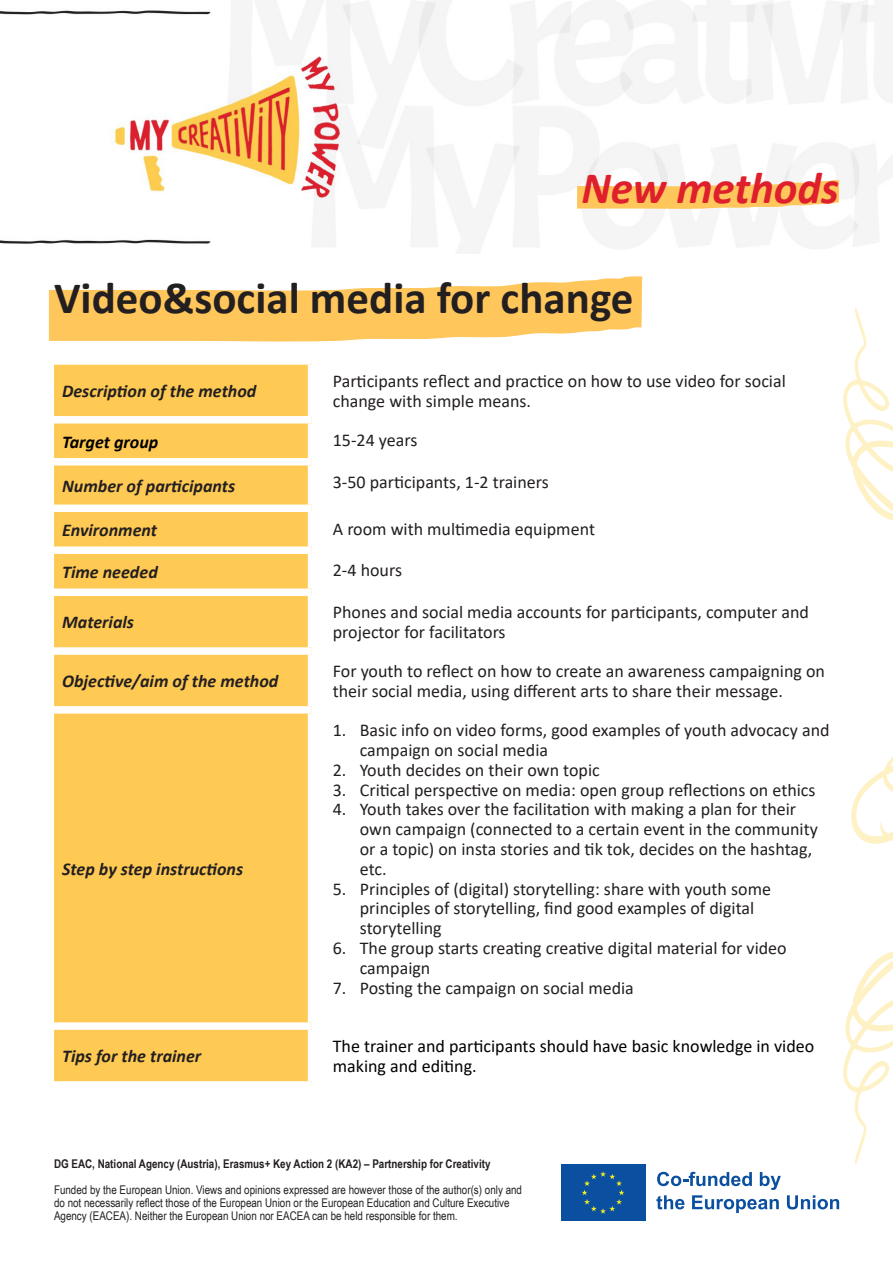
<style>
.page{position:relative;width:893px;height:1263px;background:#fff}
.page>*{position:absolute;margin:0;border:0;box-sizing:border-box;transform-origin:0 0}
.Titolo{font:700 45px "Calibri";color:#231f20}
.t1{font:italic 700 45px "Calibri";color:#df1f2c}
.Normale{font:18px/19.8px "Calibri";color:#231f20}
.Titolo_sin_tab{font:italic 700 18px "Calibri";color:#231f20}
.Normale-2{font:18px/19.8px "Calibri";color:#000}
.Titolo_sin_tab-2{font:italic 700 18px "Calibri";color:#000}
.List_Paragraph{font:12px/13.2px "Arial Narrow";color:#231f20}
.List_Paragraph-2{font:700 12px "Arial Narrow";color:#231f20}
</style>
<div class="page">
<img style="left:0;top:0;width:893px;height:249px">
<svg style="left:554px;top:165px;width:307px;height:55px"></svg>
<img style="left:843px;top:951px;width:50px;height:212px">
<img style="left:843px;top:308px;width:50px;height:213px">
<img style="left:851px;top:756px;width:42px;height:88px">
<svg style="left:0;top:242px;width:693px;height:100px"></svg>
<div style="left:54px;top:365px;width:254px;height:716px;background:#ffca53"></div>
<div style="left:54px;top:416px;width:258px;height:7px;background:#fff"></div>
<div style="left:54px;top:458px;width:258px;height:7px;background:#fff"></div>
<div style="left:54px;top:504px;width:258px;height:8px;background:#fff"></div>
<div style="left:54px;top:546px;width:258px;height:8px;background:#fff"></div>
<div style="left:54px;top:588px;width:258px;height:8px;background:#fff"></div>
<div style="left:54px;top:647px;width:258px;height:8px;background:#fff"></div>
<div style="left:54px;top:706px;width:258px;height:8px;background:#fff"></div>
<div style="left:54px;top:1022px;width:258px;height:8px;background:#fff"></div>
<div style="left:559px;top:1163px;width:88px;height:59px;background:linear-gradient(to bottom,#0b50a0,#0b50a0)"></div>
<div style="left:561px;top:1164px;width:84px;height:57px;background:#0b50a0"></div>
<svg style="left:582px;top:1171px;width:42px;height:43px"></svg>
<svg style="left:656px;top:1172px;width:125px;height:41px"></svg>
<svg style="left:787px;top:1195px;width:52px;height:14px"></svg>
<h1 class="t1" style="left:581px;top:156px;width:259px">New methods</h1>
<p class="Titolo" style="left:54px;top:266px;width:581px">Video&amp;social media for change</p>
<p class="Titolo_sin_tab" style="left:62px;top:378px;width:196px">Description of the method</p>
<p class="Normale" style="left:333px;top:371px;width:454px">Participants reflect and practice on how to use video for social</p>
<p class="Normale" style="left:333px;top:391px;width:200px">change with simple means.</p>
<p class="Titolo_sin_tab-2" style="left:62px;top:429px;width:98px">Target group</p>
<p class="Normale" style="left:333px;top:430px;width:86px">15-24 years</p>
<p class="Titolo_sin_tab" style="left:62px;top:473px;width:175px">Number of participants</p>
<p class="Normale" style="left:333px;top:472px;width:218px">3-50 participants, 1-2 trainers</p>
<p class="Titolo_sin_tab" style="left:62px;top:517px;width:96px">Environment</p>
<p class="Normale" style="left:333px;top:518px;width:264px">A room with multimedia equipment</p>
<p class="Titolo_sin_tab" style="left:62px;top:559px;width:97px">Time needed</p>
<p class="Normale" style="left:333px;top:560px;width:71px">2-4 hours</p>
<p class="Titolo_sin_tab" style="left:62px;top:610px;width:73px">Materials</p>
<p class="Normale" style="left:333px;top:602px;width:478px">Phones and social media accounts for participants, computer and projector for facilitators</p>
<p class="Titolo_sin_tab" style="left:62px;top:668px;width:218px">Objective/aim of the method</p>
<p class="Normale" style="left:333px;top:661px;width:494px">For youth to reflect on how to create an awareness campaigning on their social media, using different arts to share their message.</p>
<p class="Titolo_sin_tab" style="left:62px;top:856px;width:183px">Step by step instructions</p>
<p class="Normale" style="left:360px;top:720px;width:471px;text-indent:-27px">1. Basic info on video forms, good examples of youth advocacy and campaign on social media</p>
<p class="Normale" style="left:333px;top:759px;width:268px">2. Youth decides on their own topic</p>
<p class="Normale" style="left:333px;top:779px;width:484px">3. Critical perspective on media: open group reflections on ethics</p>
<p class="Normale" style="left:360px;top:799px;width:459px;text-indent:-27px">4. Youth takes over the facilitation with making a plan for their own campaign (connected to a certain event in the community or a topic) on insta stories and tik tok, decides on the hashtag, etc.</p>
<p class="Normale" style="left:360px;top:878px;width:413px;text-indent:-27px">5. Principles of (digital) storytelling: share with youth some principles of storytelling, find good examples of digital storytelling</p>
<p class="Normale" style="left:360px;top:938px;width:428px;text-indent:-27px">6. The group starts creating creative digital material for video campaign</p>
<p class="Normale" style="left:333px;top:977px;width:303px">7. Posting the campaign on social media</p>
<p class="Titolo_sin_tab" style="left:62px;top:1043px;width:141px">Tips for the trainer</p>
<p class="Normale-2" style="left:333px;top:1036px;width:483px">The trainer and participants should have basic knowledge in video making and editing.</p>
<p class="List_Paragraph-2" style="left:54px;top:1154px;width:438px">DG EAC, National Agency (Austria), Erasmus+ Key Action 2 (KA2) – Partnership for Creativity</p>
<p class="List_Paragraph" style="left:54px;top:1183px;width:470px">Funded by the European Union. Views and opinions expressed are however those of the author(s) only and do not necessarily reflect those of the European Union or the European Education and Culture Executive<br>Agency (EACEA). Neither the European Union nor EACEA can be held responsible for them.</p>
</div>
